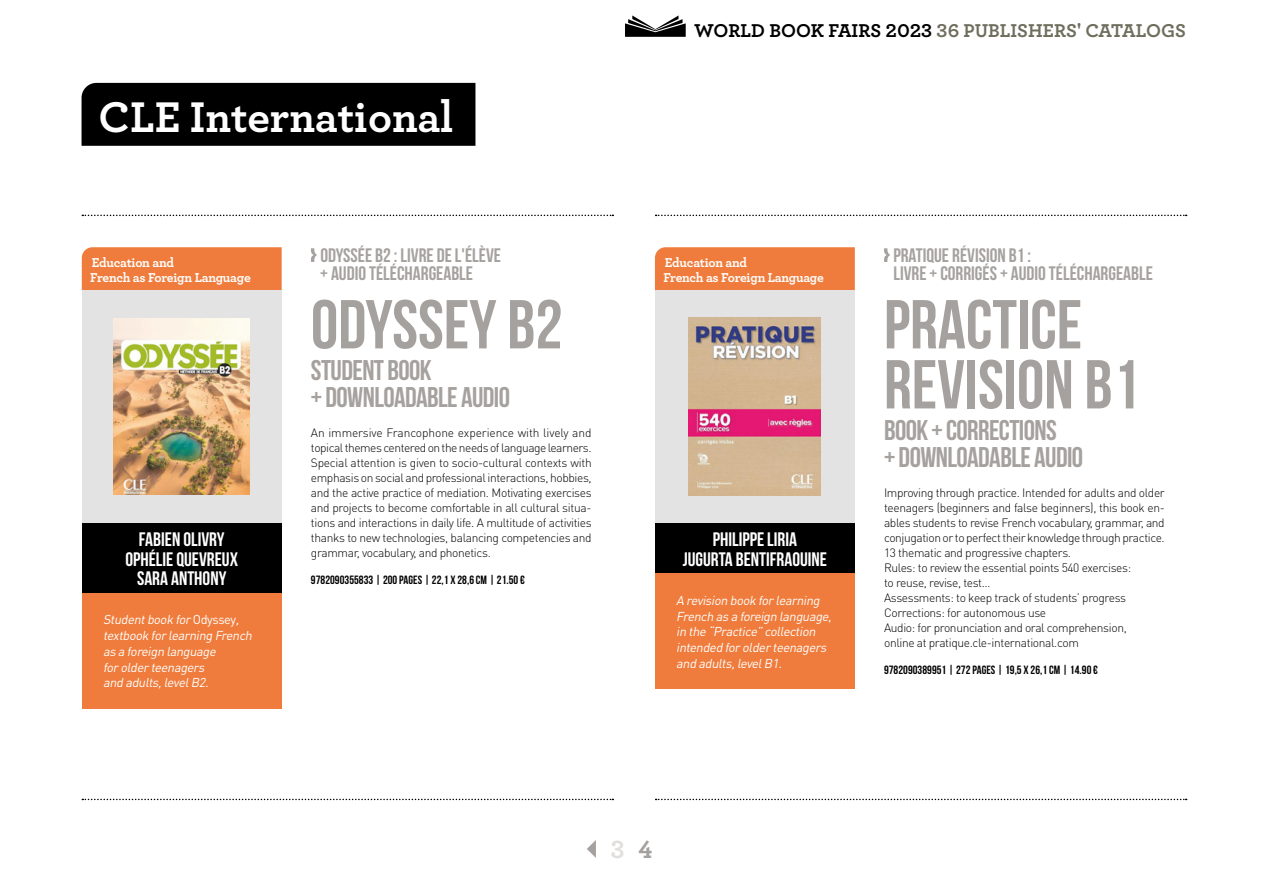
<style>
.page{position:relative;width:1263px;height:893px;background:#fff}
.page>*{position:absolute;margin:0;border:0;box-sizing:border-box;transform-origin:0 0}
.t1{font:69px/60px "Bebas Neue";color:#a5a19e}
.t2{font:700 45px "Archer";color:#fff}
.t3{font:28.5px/27px "Bebas Neue";letter-spacing:-.02em;color:#a5a19e}
.t4{font:700 26.1px "Archer";color:#e1dfdd}
.t5{font:19.5px/18px "Bebas Neue";color:#a5a19e}
.t6{font:19.5px/19.5px "Bebas Neue";color:#fff;text-align:center}
.t7{font:700 19.5px "Archer";color:#6f6e5e}
.t8{font:700 13.5px/15px "Archer";letter-spacing:-.02em;color:#fff}
.t9{font:italic 12.75px/15.8px "DIN Pro";color:#fff}
.t10{font:300 12px/15px "DIN Pro";letter-spacing:-.03em;color:#000}
.t11{font:12px "Bebas Neue";letter-spacing:.005em;color:#000}
.s1{font-style:normal}
.s2{color:#000}
.s3{color:#a5a19e}
</style>
<div class="page">
<svg style="left:656px;top:215px;width:531px;height:1px"></svg>
<svg style="left:884px;top:248px;width:6px;height:14px"></svg>
<svg style="left:311px;top:248px;width:6px;height:14px"></svg>
<svg style="left:656px;top:799px;width:531px;height:1px"></svg>
<svg style="left:625px;top:15px;width:61px;height:22px"></svg>
<svg style="left:82px;top:215px;width:531px;height:1px"></svg>
<svg style="left:82px;top:799px;width:531px;height:1px"></svg>
<div style="left:82px;top:83px;width:393px;height:63px;background:#000"></div>
<svg style="left:587px;top:840px;width:9px;height:18px"></svg>
<div style="left:655px;top:247px;width:200px;height:43px;background:#ef7c3c"></div>
<div style="left:655px;top:290px;width:200px;height:233px;background:#e3e3e3"></div>
<img style="left:689px;top:317px;width:132px;height:179px">
<div style="left:655px;top:523px;width:200px;height:51px;background:#000"></div>
<div style="left:655px;top:574px;width:200px;height:115px;background:#ef7c3c"></div>
<div style="left:82px;top:247px;width:200px;height:43px;background:#ef7c3c"></div>
<div style="left:82px;top:290px;width:200px;height:233px;background:#e3e3e3"></div>
<img style="left:114px;top:318px;width:136px;height:177px">
<div style="left:82px;top:523px;width:200px;height:71px;background:#000"></div>
<div style="left:82px;top:593px;width:200px;height:116px;background:#ef7c3c"></div>
<h2 class="t2" style="left:99px;top:82px;width:356px">CLE International</h2>
<p class="t8" style="left:90px;top:254px;width:162px">Education and<br>French as Foreign Language</p>
<h3 class="t6" style="left:125px;top:529px;width:114px">FABIEN OLIVRY<br>OPHÉLIE QUEVREUX<br>SARA ANTHONY</h3>
<p class="t9" style="left:103px;top:611px;width:153px">Studentbook for<span class="s1">O d yss ey</span>, textbook forlearning French asa foreign language forolderteenagers<br>and adults,levelB2.</p>
<h3 class="t5" style="left:320px;top:246px;width:182px">ODYSSÉE B2 : LIVRE DE L'ÉLÈVE + AUDIO TÉLÉCHARGEABLE</h3>
<h1 class="t1" style="left:311px;top:294px;width:253px">ODYSSEY B2</h1>
<h3 class="t3" style="left:311px;top:356px;width:201px">STUDENT BOOK<br>+ DOWNLOADABLE AUDIO</h3>
<p class="t10" style="left:311px;top:424px;width:282px;text-align:justify">An immersive Francophone experience with lively and topical themes centered on the needs of language learners.<br>Special attention is given to socio-cultural contexts with emphasis on social and professional interactions, hobbies, and the active practice of mediation. Motivating exercises and projects to become comfortable in all cultural situa&shy;tions and interactions in daily life. A multitude of activities thanks to new technologies, balancing competencies and grammar, vocabulary, and phonetics.</p>
<p class="t11" style="left:311px;top:574px;width:215px">9782090355833 | 200 PAGES | 22,1 X 28,6 CM | 21.50 €</p>
<h3 class="t7" style="left:694px;top:15px;width:493px"><span class="s2">WORLD BOOK FAIRS 2023</span> 36 PUBLISHERS' CATALOGS</h3>
<p class="t8" style="left:663px;top:254px;width:162px">Education and<br>French as Foreign Language</p>
<h3 class="t6" style="left:683px;top:529px;width:146px">PHILIPPE LIRIA<br>JUGURTA BENTIFRAOUINE</h3>
<p class="t9" style="left:676px;top:592px;width:160px">A revision book forlearning<br>French asa foreign language, in the “Practice”collection intended forolderteenagers and adults,levelB1.</p>
<h3 class="t5" style="left:893px;top:246px;width:261px">PRATIQUE RÉVISION B1 :<br>LIVRE + CORRIGÉS + AUDIO TÉLÉCHARGEABLE</h3>
<h1 class="t1" style="left:884px;top:294px;width:257px">PRACTICE<br>REVISION B1</h1>
<h3 class="t3" style="left:884px;top:416px;width:201px">BOOK + CORRECTIONS<br>+ DOWNLOADABLE AUDIO</h3>
<p class="t10" style="left:884px;top:484px;width:282px">Improving through practice. Intended for adults and older teenagers (beginners and false beginners), this book en&shy;ables students to revise French vocabulary, grammar, and conjugation or to perfect their knowledge through practice.<br>13 thematic and progressive chapters.<br>Rules: to review the essential points 540 exercises:<br>to reuse, revise, test…<br>Assessments: to keep track of students’ progress Corrections: for autonomous use<br>Audio: for pronunciation and oral comprehension,<br>online at pratique.cle-international.com</p>
<p class="t11" style="left:884px;top:664px;width:215px">9782090389951 | 272 PAGES | 19,5 X 26,1 CM | 14.90 €</p>
<h3 class="t4" style="left:611px;top:829px;width:43px">3 <span class="s3">4</span></h3>
</div>
